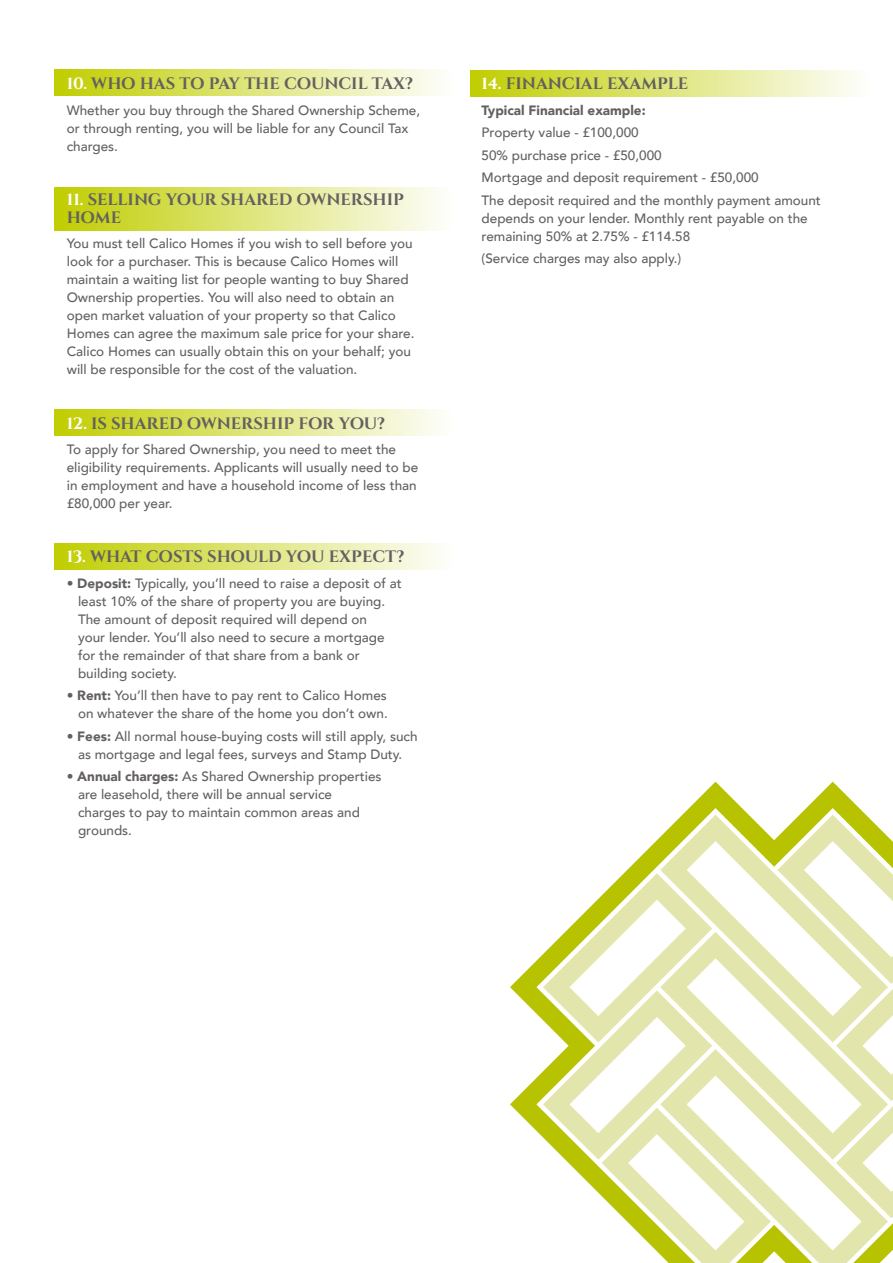
<style>
.page{position:relative;width:893px;height:1263px;background:#fff}
.page>*{position:absolute;margin:0;border:0;box-sizing:border-box;transform-origin:0 0}
.t1{font:700 16.5px/18px "Cinzel";letter-spacing:-.005em;color:#63605f}
.t2{font:500 13.5px/18px "Avenir";color:#63605f}
.t3{font:900 13.5px "Avenir";color:#63605f}
.s1{color:#fff}
.s2{font-weight:900}
</style>
<div class="page">
<div style="left:54px;top:69px;width:398px;height:27px;background:linear-gradient(to right,#c0cd00,#fefefc)"></div>
<div style="left:54px;top:187px;width:398px;height:43px;background:linear-gradient(to right,#c0cd00,#fefefc)"></div>
<div style="left:54px;top:409px;width:398px;height:27px;background:linear-gradient(to right,#c0cd00,#fefefc)"></div>
<div style="left:54px;top:543px;width:398px;height:27px;background:linear-gradient(to right,#c0cd00,#fefefc)"></div>
<div style="left:470px;top:70px;width:398px;height:27px;background:linear-gradient(to right,#c0cd00,#fefefc)"></div>
<svg style="left:510px;top:782px;width:383px;height:473px"></svg>
<svg style="left:771px;top:1049px;width:117px;height:214px"></svg>
<svg style="left:543px;top:873px;width:228px;height:390px"></svg>
<svg style="left:777px;top:815px;width:116px;height:403px"></svg>
<svg style="left:660px;top:815px;width:228px;height:227px;fill:#e3e6ac"></svg>
<p class="t1" style="left:67px;top:75px;width:348px"><span class="s1">10.</span> WHO HAS TO PAY THE COUNCIL TAX?</p>
<p class="t2" style="left:67px;top:101px;width:355px">Whether you buy through the Shared Ownership Scheme, or through renting, you will be liable for any Council Tax charges.</p>
<p class="t1" style="left:67px;top:190px;width:339px"><span class="s1">11.</span> SELLING YOUR SHARED OWNERSHIP<br>HOME</p>
<p class="t2" style="left:67px;top:234px;width:349px">You must tell Calico Homes if you wish to sell before you look for a purchaser. This is because Calico Homes will maintain a waiting list for people wanting to buy Shared Ownership properties. You will also need to obtain an open market valuation of your property so that Calico Homes can agree the maximum sale price for your share.<br>Calico Homes can usually obtain this on your behalf; you will be responsible for the cost of the valuation.</p>
<p class="t1" style="left:67px;top:414px;width:320px"><span class="s1">12.</span> IS SHARED OWNERSHIP FOR YOU?</p>
<p class="t2" style="left:67px;top:440px;width:353px">To apply for Shared Ownership, you need to meet the eligibility requirements. Applicants will usually need to be in employment and have a household income of less than £80,000 per year.</p>
<p class="t1" style="left:67px;top:547px;width:339px"><span class="s1">13.</span> WHAT COSTS SHOULD YOU EXPECT?</p>
<p class="t2" style="left:78px;top:573px;width:325px;text-indent:-11px">• <span class="s2">Deposit:</span> Typically, you’ll need to raise a deposit of at least 10% of the share of property you are buying.<br>The amount of deposit required will depend on<br>your lender. You’ll also need to secure a mortgage for the remainder of that share from a bank or building society.</p>
<p class="t2" style="left:67px;top:686px;width:322px;text-align:right">• <span class="s2">Rent:</span> You’ll then have to pay rent to Calico Homes on whatever the share of the home you don’t own.</p>
<p class="t2" style="left:67px;top:726px;width:352px;text-align:center">• <span class="s2">Fees:</span> All normal house-buying costs will still apply, such as mortgage and legal fees, surveys and Stamp Duty.</p>
<p class="t2" style="left:78px;top:767px;width:305px;text-indent:-11px">• <span class="s2">Annual charges:</span> As Shared Ownership properties are leasehold, there will be annual service charges to pay to maintain common areas and grounds.</p>
<p class="t1" style="left:482px;top:75px;width:208px"><span class="s1">14.</span> FINANCIAL EXAMPLE</p>
<p class="t3" style="left:482px;top:99px;width:166px">Typical Financial example:</p>
<p class="t2" style="left:482px;top:121px;width:341px;line-height:22.5px">Property value - £100,000<br>50% purchase price - £50,000<br>Mortgage and deposit requirement - £50,000<br>The deposit required and the monthly payment amount</p>
<p class="t2" style="left:482px;top:209px;width:328px">depends on your lender. Monthly rent payable on the remaining 50% at 2.75% - £114.58</p>
<p class="t2" style="left:482px;top:249px;width:201px">(Service charges may also apply.)</p>
</div>
